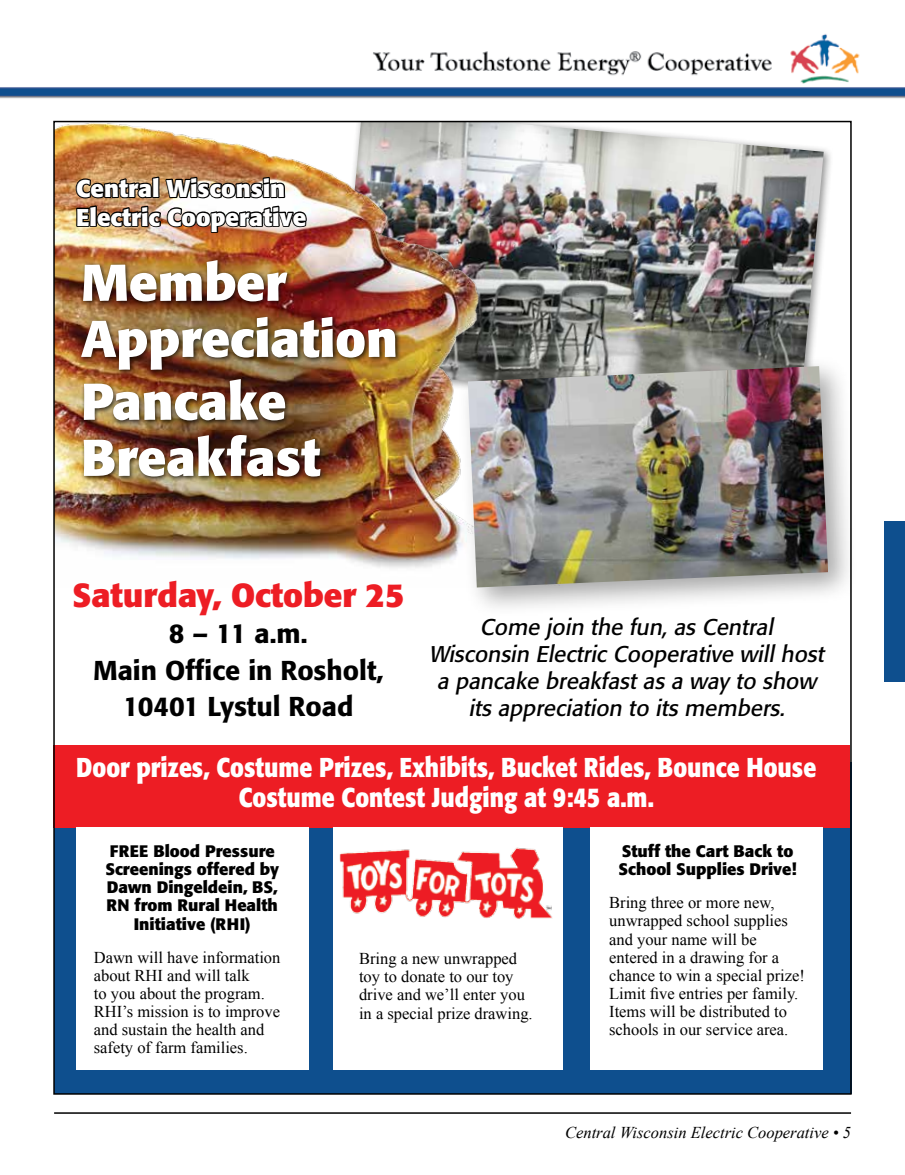
<style>
.page{position:relative;width:905px;height:1175px;background:#fff}
.page>*{position:absolute;margin:0;border:0;box-sizing:border-box;transform-origin:0 0}
.t1{font:700 51px/56.1px "Formata";color:#fff}
.t2{font:700 33px "Formata";color:#ed1d24}
.t3{font:700 27px/29.7px "Formata";color:#fff;text-align:center;scale:.85 1}
.t4{font:500 27px/36.5px "Formata";color:#000;text-align:center}
.t5{font:700 24px/28.8px "Formata";color:#fff}
.t6{font:italic 22.5px/27px "Formata";color:#000;text-align:center}
.t7{font:16.5px/18.1px "Times New Roman";color:#000}
.t8{font:700 16.5px/18.1px "Formata";color:#000}
.t9{font:italic 16.5px "Times New Roman";color:#000}
</style>
<div class="page">
<img style="left:563px;top:125px;width:260px;height:230px">
<div style="left:54px;top:762px;width:797px;height:332px;background:#0e4f8e"></div>
<div style="left:53px;top:744px;width:797px;height:83px;background:#ed1d24"></div>
<div style="left:334px;top:827px;width:229px;height:242px;background:#fff"></div>
<div style="left:590px;top:827px;width:232px;height:242px;background:#fff"></div>
<div style="left:76px;top:827px;width:232px;height:242px;background:#fff"></div>
<img style="left:56px;top:124px;width:507px;height:444px">
<hr style="left:54px;top:1112px;width:797px;height:1px;background:#000">
<div style="left:884px;top:521px;width:20px;height:160px;background:#0e4f8e"></div>
<img style="left:75px;top:174px;width:233px;height:60px">
<div style="left:79px;top:257px;width:323px;height:225px;background:#000;opacity:.75"></div>
<img style="left:339px;top:847px;width:213px;height:72px">
<div style="left:457px;top:355px;width:401px;height:263px;background:#000;opacity:.35"></div>
<img style="left:468px;top:366px;width:360px;height:221px">
<img style="left:0;top:34px;width:904px;height:88px">
<p class="t5" style="left:76px;top:174px;width:231px">Central Wisconsin<br>Electric Cooperative</p>
<p class="t1" style="left:81px;top:254px;width:318px">Member<br>Appreciation</p>
<p class="t1" style="left:81px;top:373px;width:241px">Pancake<br>Breakfast</p>
<p class="t2" style="left:72px;top:574px;width:334px">Saturday, October 25</p>
<p class="t4" style="left:93px;top:615px;width:292px">8 – 11 a.m.<br>Main Office in Rosholt,<br>10401 Lystul Road</p>
<p class="t6" style="left:429px;top:613px;width:401px">Come join the fun, as Central Wisconsin Electric Cooperative will host a pancake breakfast as a way to show its appreciation to its members.</p>
<p class="t3" style="left:76px;top:752px;width:872px">Door prizes, Costume Prizes, Exhibits, Bucket Rides, Bounce House<br>Costume Contest Judging at 9:45 a.m.</p>
<p class="t8" style="left:105px;top:842px;width:175px;text-align:center">FREE Blood Pressure<br>Screenings offered by<br>Dawn Dingeldein, BS,<br>RN from Rural Health<br>Initiative (RHI)</p>
<p class="t7" style="left:94px;top:947px;width:188px">Dawn will have information about RHI and will talk<br>to you about the program.<br>RHI’s mission is to improve and sustain the health and safety of farm families.</p>
<p class="t7" style="left:359px;top:949px;width:175px">Bring a new unwrapped toy to donate to our toy drive and we’ll enter you in a special prize drawing.</p>
<p class="t8" style="left:618px;top:842px;width:180px">Stuff the Cart Back to<br>School Supplies Drive!</p>
<p class="t7" style="left:609px;top:893px;width:197px">Bring three or more new, unwrapped school supplies and your name will be entered in a drawing for a chance to win a special prize!<br>Limit five entries per family.<br>Items will be distributed to schools in our service area.</p>
<p class="t9" style="left:565px;top:1121px;width:287px">Central Wisconsin Electric Cooperative • 5</p>
</div>
